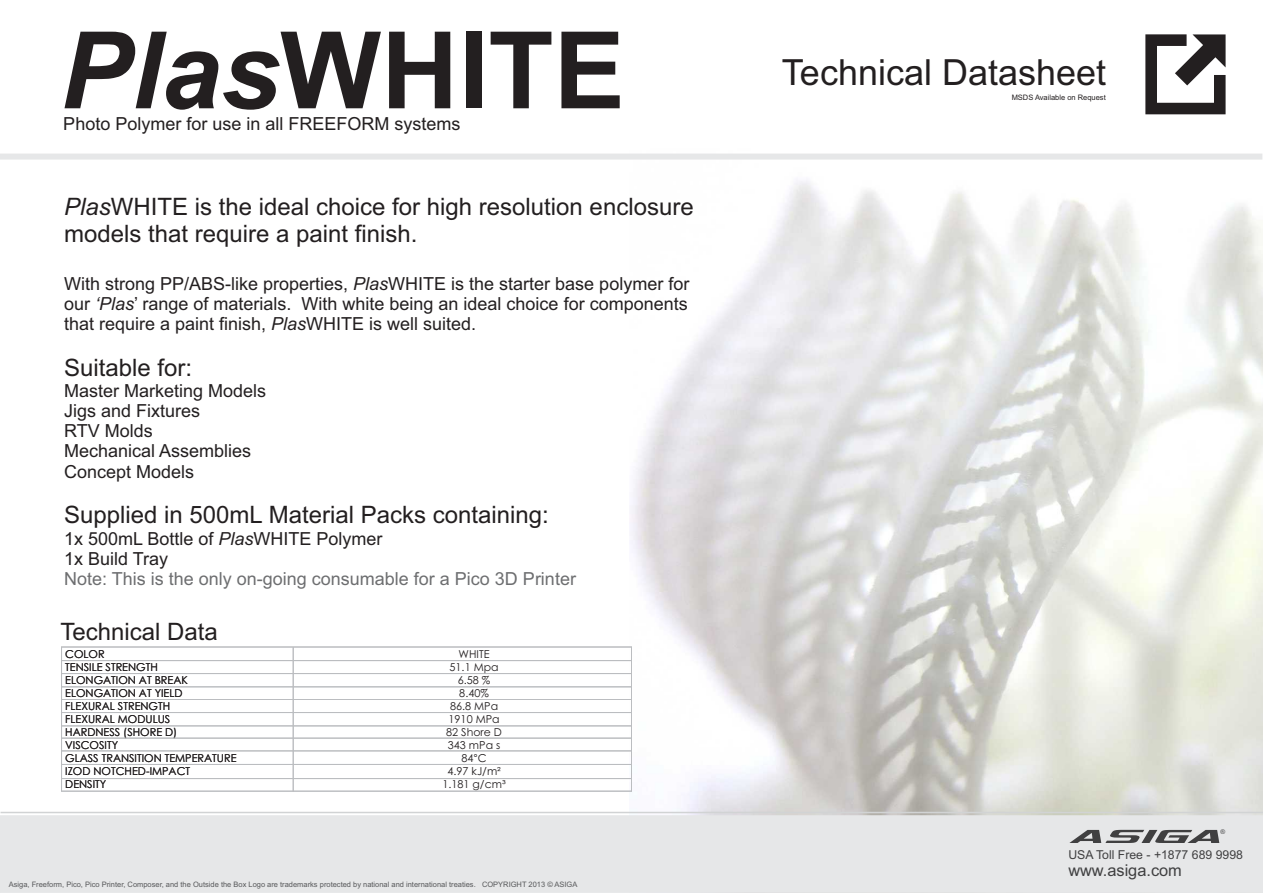
<style>
.page{position:relative;width:1263px;height:893px;background:#fff}
.page>*{position:absolute;margin:0;border:0;box-sizing:border-box;transform-origin:0 0}
.t1{font:700 106.95px "Arial";color:#231f20}
.t2{font:36px "Arial";color:#231f20}
.t3{font:24px/26.8px "Arial";color:#231f20}
.t4{font:18px/20.1px "Arial";color:#231f20}
.t5{font:18px "Arial";color:#6d6e70}
.t6{font:16.35px "Arial";color:#404041}
.t7{font:12.3px "Arial";color:#404041}
.t8{font:10.95px/13px "Century Gothic";color:#231f20}
.t9{font:7.5px "Arial";color:#58595b}
.t10{font:7.5px "Arial";color:#231f20}
.t11{font:6.45px "Arial";color:#404041}
.s1{font-style:italic}
.s2{font-family:"Arial"}
</style>
<div class="page">
<img style="left:629px;top:153px;width:634px;height:662px">
<div style="left:0;top:815px;width:1263px;height:78px;background:#e6e7e8"></div>
<svg style="left:1069px;top:830px;width:150px;height:13px;background:#89898a"></svg>
<svg style="left:1145px;top:34px;width:80px;height:80px"></svg>
<div style="left:0;top:154px;width:1262px;height:6px;background:#e6e7e8"></div>
<hr style="left:1px;top:812px;width:1262px;height:1px;background:#d1d3d4">
<svg style="left:61px;top:646px;width:571px;height:146px"></svg>
<h1 class="t1" style="left:60px;top:30px;width:566px"><span class="s1">Plas</span>WHITE</h1>
<p class="t4" style="left:63px;top:115px;width:399px">Photo Polymer for use in all FREEFORM systems</p>
<h3 class="t3" style="left:64px;top:195px;width:631px"><span class="s1">Plas</span>WHITE is the ideal choice for high resolution enclosure models that require a paint finish.</h3>
<p class="t4" style="left:64px;top:275px;width:627px;text-align:justify">With strong PP/ABS-like properties, <span class="s1">Plas</span>WHITE is the starter base polymer for our <span class="s1">‘Plas</span>’ range of materials. With white being an ideal choice for components that require a paint finish, <span class="s1">Plas</span>WHITE is well suited.</p>
<h3 class="t3" style="left:64px;top:356px;width:130px">Suitable for:</h3>
<p class="t4" style="left:64px;top:382px;width:204px">Master Marketing Models<br>Jigs and Fixtures<br>RTV Molds<br>Mechanical Assemblies<br>Concept Models</p>
<h3 class="t3" style="left:64px;top:504px;width:486px">Supplied in 500mL Material Packs containing:</h3>
<p class="t4" style="left:64px;top:530px;width:320px">1x 500mL Bottle of <span class="s1">Plas</span>WHITE Polymer<br>1x Build Tray</p>
<p class="t5" style="left:64px;top:572px;width:513px">Note: This is the only on-going consumable for a Pico 3D Printer</p>
<h3 class="t3" style="left:60px;top:620px;width:159px">Technical Data</h3>
<p class="t8" style="left:65px;top:648px;width:173px">COLOR<br>TENSILE STRENGTH<br>ELONGATION AT BREAK<br>ELONGATION AT YIELD<br>FLEXURAL STRENGTH<br>FLEXURAL MODULUS<br>HARDNESS (SHORE D)<br>VISCOSITY<br>GLASS TRANSITION TEMPERATURE<br>IZOD NOTCHED-IMPACT<br>DENSITY</p>
<p class="t8" style="left:442px;top:648px;width:65px;text-align:center">WHITE<br>51.1 Mpa<br>6.58 %<br>8.40%<br>86.8 MPa<br>1910 MPa<br>82 Shore D<br>343 mPa s<br>84<span class="s2">°</span>C<br>4.97 kJ/m²<br>1.181 g/cm³</p>
<p class="t9" style="left:9px;top:882px;width:570px">Asiga, Freeform, Pico, Pico Printer, Composer, and the Outside the Box Logo are trademarks protected by national and international treaties. COPYRIGHT 2013 © ASIGA</p>
<h2 class="t2" style="left:782px;top:59px;width:326px">Technical Datasheet</h2>
<p class="t10" style="left:1012px;top:94px;width:96px">MSDS Available on Request</p>
<p class="t11" style="left:1220px;top:829px;width:6px">®</p>
<p class="t7" style="left:1068px;top:850px;width:176px">USA Toll Free - +1877 689 9998</p>
<p class="t6" style="left:1068px;top:864px;width:115px">www.asiga.com</p>
</div>
